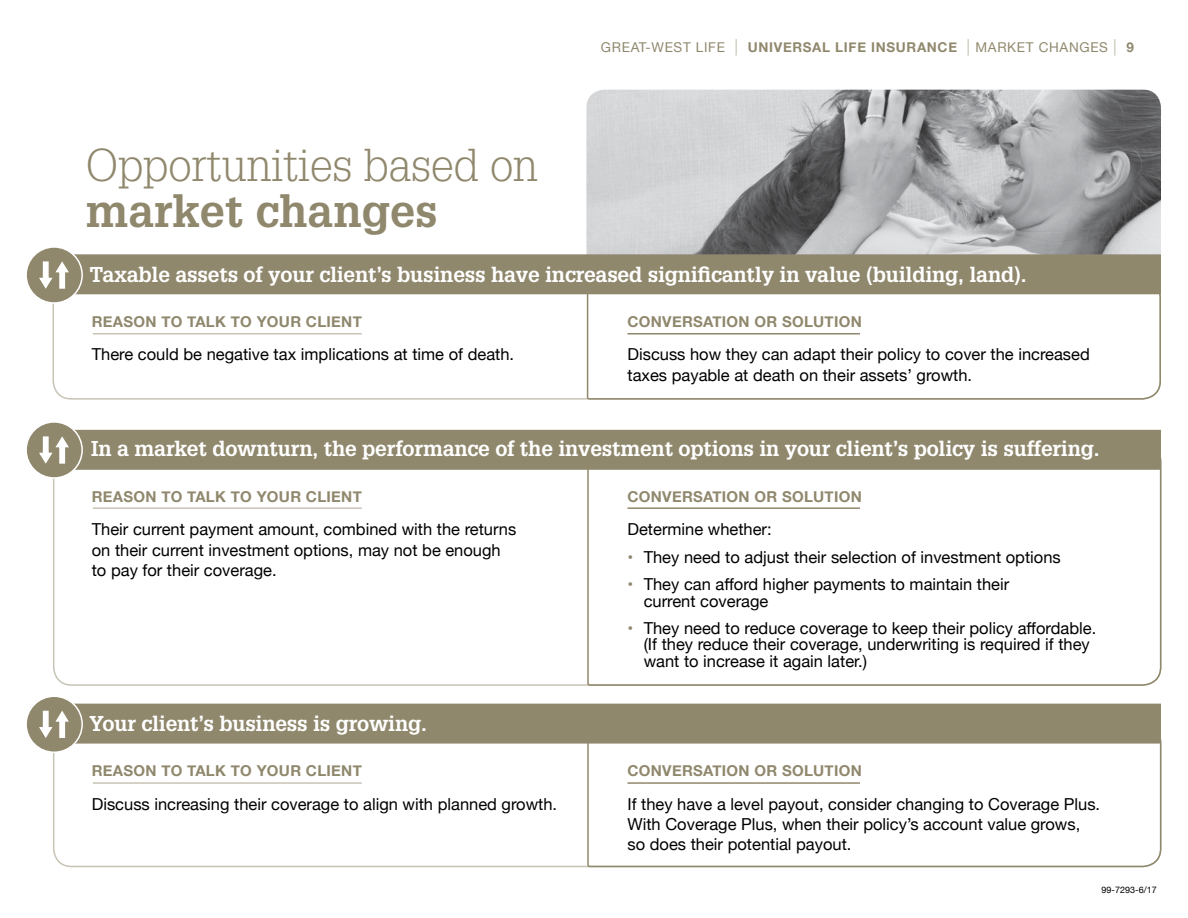
<style>
.page{position:relative;width:1188px;height:918px;background:#fff}
.page>*{position:absolute;margin:0;border:0;box-sizing:border-box;transform-origin:0 0}
.t1{font:300 45px "Glypha LT Std";color:#90886d}
.t2{font:700 45px "Glypha LT Std";color:#90886d}
.t3{font:700 21px "Glypha LT Std";letter-spacing:-.01em;color:#fff}
.t4{font:16.5px/20.2px "Helvetica Neue";color:#000}
.t5{font:700 15px "Helvetica Neue";letter-spacing:.02em;color:#90886d}
.t6{font:13.5px "Helvetica Neue";letter-spacing:.05em;color:#90886d}
.t7{font:9px "Helvetica Neue";color:#000}
.s1{font-size:16.5px;color:#c7c4b6}
.s2{font-weight:700}
.s3{font-weight:700;color:#90886d}
</style>
<div class="page">
<svg style="left:586px;top:458px;width:576px;height:228px"></svg>
<svg style="left:586px;top:294px;width:575px;height:106px"></svg>
<svg style="left:586px;top:739px;width:576px;height:129px"></svg>
<img style="left:586px;top:90px;width:575px;height:164px">
<div style="left:74px;top:254px;width:1087px;height:40px;background:#90886d"></div>
<div style="left:74px;top:704px;width:1087px;height:40px;background:#90886d"></div>
<div style="left:75px;top:430px;width:1086px;height:40px;background:#90886d"></div>
<hr style="left:93px;top:333px;width:269px;height:2px;background:#90886d">
<hr style="left:93px;top:782px;width:269px;height:2px;background:#90886d">
<hr style="left:93px;top:507px;width:269px;height:2px;background:#90886d">
<hr style="left:627px;top:333px;width:233px;height:2px;background:#90886d">
<hr style="left:627px;top:782px;width:233px;height:2px;background:#90886d">
<hr style="left:627px;top:507px;width:233px;height:2px;background:#90886d">
<div style="left:26px;top:247px;width:56px;height:56px;background:#90886d;border-radius:50%"></div>
<div style="left:25px;top:246px;width:58px;height:58px;border:2px solid #fff;border-radius:50%"></div>
<svg style="left:39px;top:261px;width:30px;height:28px"></svg>
<div style="left:26px;top:422px;width:56px;height:56px;background:#90886d;border-radius:50%"></div>
<div style="left:25px;top:421px;width:58px;height:58px;border:2px solid #fff;border-radius:50%"></div>
<svg style="left:39px;top:436px;width:30px;height:28px"></svg>
<div style="left:26px;top:696px;width:56px;height:56px;background:#90886d;border-radius:50%"></div>
<div style="left:25px;top:696px;width:58px;height:57px;border:2px solid #fff;border-radius:50%"></div>
<svg style="left:39px;top:710px;width:30px;height:28px"></svg>
<p class="t6" style="left:601px;top:37px;width:535px">GREAT-WEST LIFE <span class="s1">|</span> <span class="s2">UNIVERSAL LIFE INSURANCE</span> <span class="s1">|</span> MARKET CHANGES <span class="s1">|</span> <span class="s2">9</span></p>
<h1 class="t1" style="left:86px;top:139px;width:454px">Opportunities based on</h1>
<h1 class="t2" style="left:86px;top:183px;width:353px">market changes</h1>
<p class="t3" style="left:90px;top:261px;width:939px">Taxable assets of your client’s business have increased significantly in value (building, land).</p>
<p class="t5" style="left:92px;top:309px;width:272px">REASON TO TALK TO YOUR CLIENT</p>
<p class="t4" style="left:92px;top:345px;width:424px">There could be negative tax implications at time of death.</p>
<p class="t5" style="left:627px;top:309px;width:236px">CONVERSATION OR SOLUTION</p>
<p class="t4" style="left:627px;top:345px;width:464px">Discuss how they can adapt their policy to cover the increased taxes payable at death on their assets’ growth.</p>
<p class="t3" style="left:91px;top:435px;width:1010px">In a market downturn, the performance of the investment options in your client’s policy is suffering.</p>
<p class="t5" style="left:92px;top:485px;width:272px">REASON TO TALK TO YOUR CLIENT</p>
<p class="t4" style="left:92px;top:520px;width:426px">Their current payment amount, combined with the returns on their current investment options, may not be enough to pay for their coverage.</p>
<p class="t3" style="left:90px;top:710px;width:339px">Your client’s business is growing.</p>
<p class="t5" style="left:92px;top:759px;width:272px">REASON TO TALK TO YOUR CLIENT</p>
<p class="t4" style="left:92px;top:794px;width:467px">Discuss increasing their coverage to align with planned growth.</p>
<p class="t5" style="left:627px;top:485px;width:236px">CONVERSATION OR SOLUTION</p>
<p class="t4" style="left:627px;top:520px;width:146px">Determine whether:</p>
<p class="t4" style="left:627px;top:548px;width:435px"><span class="s3">•</span> They need to adjust their selection of investment options</p>
<p class="t4" style="left:644px;top:577px;width:367px;line-height:16.5px;text-indent:-16px"><span class="s3">•</span> They can afford higher payments to maintain their current coverage</p>
<p class="t4" style="left:644px;top:621px;width:454px;line-height:16.5px;text-indent:-16px"><span class="s3">•</span> They need to reduce coverage to keep their policy affordable. (If they reduce their coverage, underwriting is required if they want to increase it again later.)</p>
<p class="t5" style="left:627px;top:759px;width:236px">CONVERSATION OR SOLUTION</p>
<p class="t4" style="left:627px;top:794px;width:474px">If they have a level payout, consider changing to Coverage Plus.<br>With Coverage Plus, when their policy’s account value grows, so does their potential payout.</p>
<p class="t7" style="left:1102px;top:883px;width:57px">99-7293-6/17</p>
</div>
